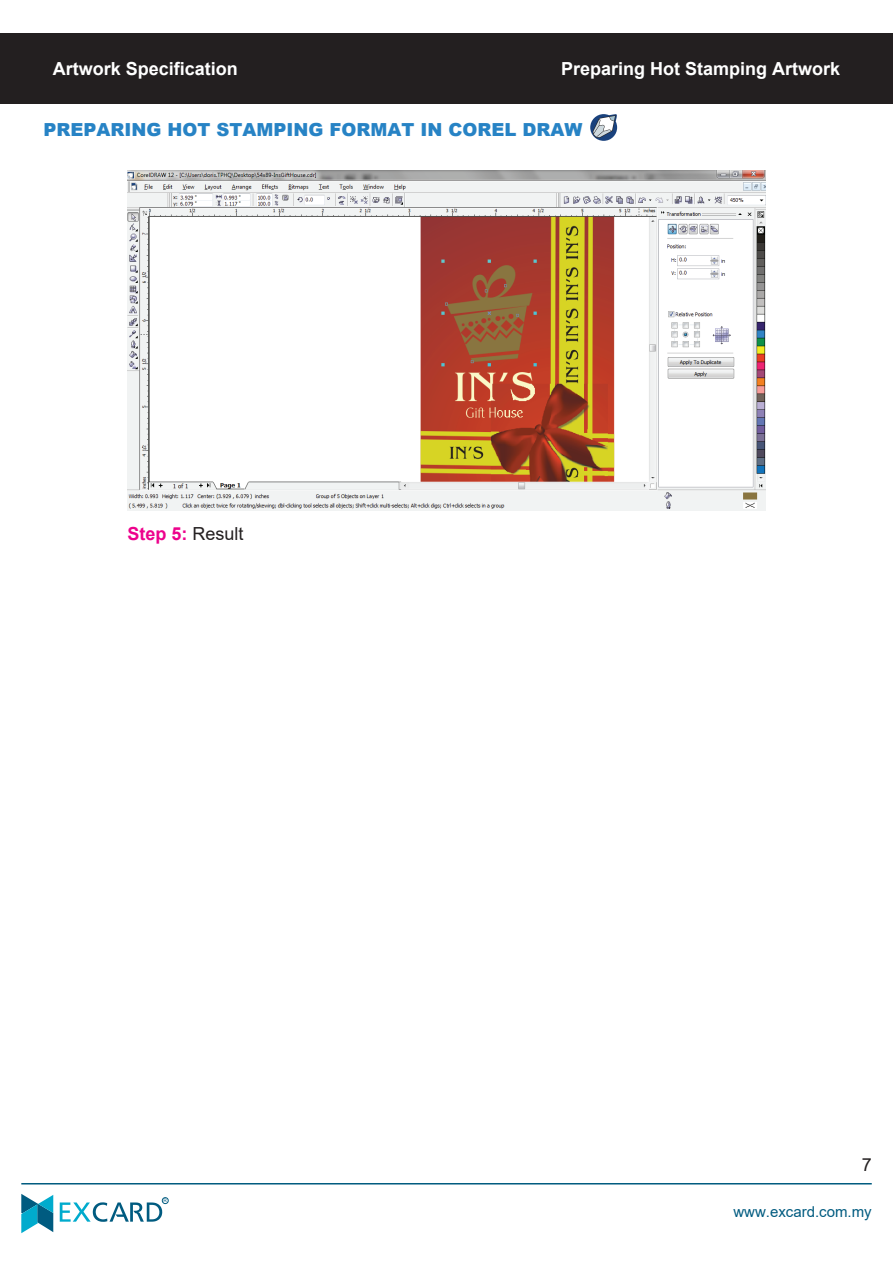
<style>
.page{position:relative;width:893px;height:1263px;background:#fff}
.page>*{position:absolute;margin:0;border:0;box-sizing:border-box;transform-origin:0 0}
.t1{font:700 18px "Arial";color:#fff}
.t2{font:900 18px "Arial";color:#2783c5}
.t3{font:700 18px "Arial";color:#ed028c}
.t4{font:18px "Arial";color:#231f20}
.t5{font:15px "Arial";color:#005b80}
.t6{font:4.8px "Arial";color:#005b80}
.s1{font-weight:400;color:#231f20}
</style>
<div class="page">
<img style="left:128px;top:171px;width:637px;height:339px">
<svg style="left:590px;top:114px;width:27px;height:27px"></svg>
<div style="left:0;top:33px;width:893px;height:71px;background:#231f20"></div>
<hr style="left:21px;top:1183px;width:851px;height:1px;background:#005b80">
<svg style="left:21px;top:1194px;width:32px;height:39px"></svg>
<svg style="left:60px;top:1202px;width:102px;height:20px"></svg>
<div style="left:162px;top:1197px;width:6px;height:7px;border:1px solid #005b80;border-radius:50%"></div>
<p class="t1" style="left:53px;top:56px;width:187px">Artwork Specification</p>
<p class="t1" style="left:561px;top:56px;width:281px">Preparing Hot Stamping Artwork</p>
<p class="t2" style="left:44px;top:117px;width:540px">PREPARING HOT STAMPING FORMAT IN COREL DRAW</p>
<p class="t3" style="left:128px;top:520px;width:118px">Step 5: <span class="s1">Result</span></p>
<p class="t6" style="left:164px;top:1197px;width:5px">R</p>
<p class="t4" style="left:862px;top:1152px;width:12px">7</p>
<p class="t5" style="left:733px;top:1202px;width:140px">www.excard.com.my</p>
</div>
